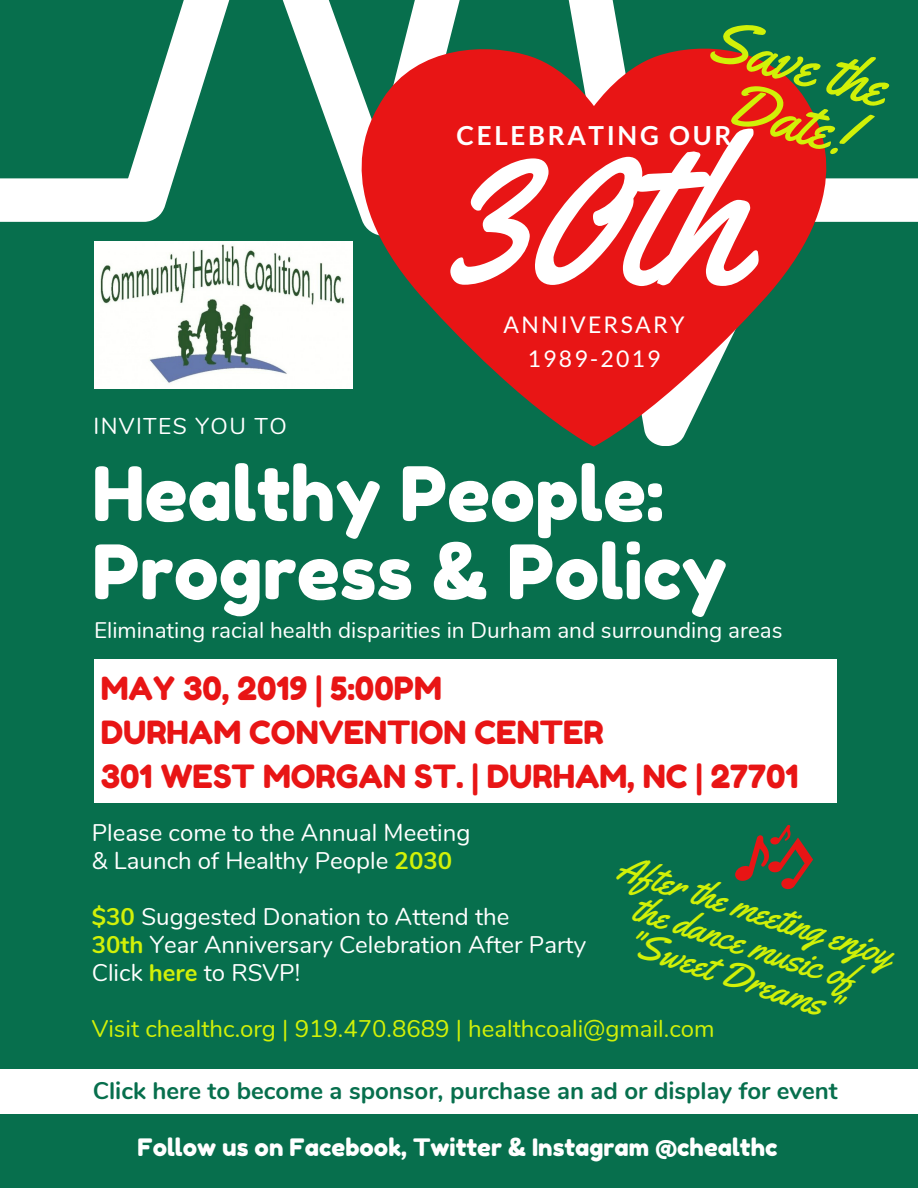
<style>
.page{position:relative;width:918px;height:1188px;background:#076f4d}
.page>*{position:absolute;margin:0;border:0;box-sizing:border-box;transform-origin:0 0}
.t1{font:207.9px "Yellowtail";color:#fff}
.t2{font:74.85px/78.2px "Fredoka One";color:#fff}
.t3{font:63px/56.1px "Yellowtail";color:#d1f108;text-align:center}
.t4{font:38.25px/34px "Yellowtail";color:#d1f108;text-align:center}
.t5{font:31.95px/44px "Fredoka One";color:#e81515}
.t6{font:700 26.1px "Lato";letter-spacing:.1em;color:#fff}
.t7{font:24px/28.2px "Nunito";color:#fff}
.t8{font:700 24px "Nunito";color:#076f4d}
.t9{font:24px "Nunito";color:#d1f108}
.t10{font:24px "Fredoka One";color:#fff}
.t11{font:22.95px/33.8px "Lato";letter-spacing:.1em;color:#fff;text-align:center}
.t12{font:22.8px "Nunito";letter-spacing:.06em;color:#fff}
.t13{font:22.5px "Nunito";color:#fff}
.s1{font-weight:700;color:#d1f108}
</style>
<div class="page">
<svg style="left:0;top:0;width:918px;height:222px"></svg>
<svg style="left:362px;top:48px;width:464px;height:399px;fill:#e81515"></svg>
<div style="left:423px;top:146px;width:356px;height:201px;background:#e81515"></div>
<svg style="left:414px;top:242px;width:33px;height:33px"></svg>
<svg style="left:762px;top:194px;width:34px;height:33px"></svg>
<div style="left:94px;top:659px;width:743px;height:144px;background:#fff"></div>
<img style="left:94px;top:241px;width:259px;height:148px">
<div style="left:0;top:1069px;width:918px;height:45px;background:#fff"></div>
<svg style="left:735px;top:824px;width:78px;height:66px"></svg>
<h3 class="t3" style="left:719px;top:10px;width:183px;rotate:16deg">Save the<br>Date!</h3>
<p class="t6" style="left:457px;top:120px;width:276px">CELEBRATING OUR</p>
<h1 class="t1" style="left:444px;top:80px;width:302px">30th</h1>
<p class="t12" style="left:93px;top:411px;width:195px">INVITES YOU TO</p>
<p class="t11" style="left:503px;top:307px;width:183px">ANNIVERSARY<br>1989-2019</p>
<h2 class="t2" style="left:92px;top:454px;width:636px">Healthy People:<br>Progress &amp; Policy</h2>
<p class="t13" style="left:94px;top:616px;width:690px">Eliminating racial health disparities in Durham and surrounding areas</p>
<h3 class="t5" style="left:101px;top:667px;width:699px">MAY 30, 2019 | 5:00PM<br>DURHAM CONVENTION CENTER<br>301 WEST MORGAN ST. | DURHAM, NC | 27701</h3>
<p class="t7" style="left:92px;top:819px;width:380px">Please come to the Annual Meeting &amp; Launch of Healthy People <span class="s1">2030</span></p>
<p class="t7" style="left:92px;top:903px;width:496px"><span class="s1">$30</span> Suggested Donation to Attend the<br><span class="s1">30th</span> Year Anniversary Celebration After Party<br>Click <span class="s1">here</span> to RSVP!</p>
<p class="t9" style="left:92px;top:1013px;width:624px">Visit chealthc.org | 919.470.8689 | healthcoali@gmail.com</p>
<h3 class="t4" style="left:625px;top:849px;width:289px;rotate:18deg">After the meeting enjoy the dance music of "Sweet Dreams"</h3>
<p class="t8" style="left:93px;top:1075px;width:746px">Click here to become a sponsor, purchase an ad or display for event</p>
<p class="t10" style="left:137px;top:1133px;width:642px">Follow us on Facebook, Twitter &amp; Instagram @chealthc</p>
</div>
